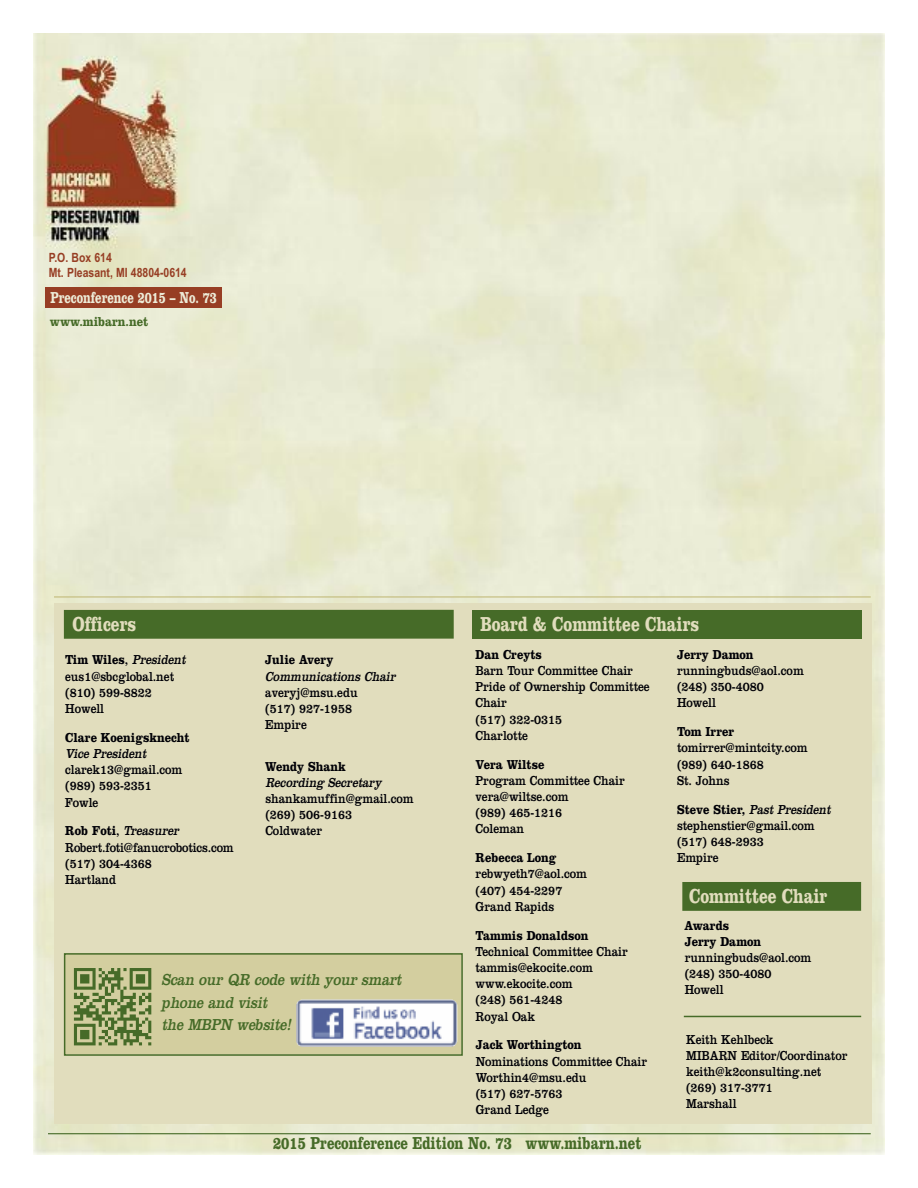
<style>
.page{position:relative;width:918px;height:1188px;background:#fff}
.page>*{position:absolute;margin:0;border:0;box-sizing:border-box;transform-origin:0 0}
.t1{font:700 21px "Clarendon";color:#e1ddbd;scale:.75 1}
.t2{font:700 18px "Clarendon";color:#466b28;scale:.75 1}
.t3{font:italic 16.5px/22.5px "Clarendon";letter-spacing:-.005em;color:#466b28;scale:.85 1}
.t4{font:700 16.5px "Clarendon";color:#edebd7;scale:.7 1}
.t5{font:13.5px/16.2px "Clarendon";color:#000006;scale:.85 1}
.t6{font:700 13.5px/16.2px "Clarendon";color:#000006;scale:.85 1}
.t7{font:italic 13.5px "Clarendon";color:#000006;scale:.85 1}
.t8{font:700 13.5px "Clarendon";color:#466b28;scale:.85 1}
.t9{font:700 12.75px/15.3px "Arial Narrow";color:#973e24}
.s1{font-weight:700}
.s2{font-style:italic}
</style>
<div class="page">
<img style="left:34px;top:34px;width:850px;height:1120px">
<hr style="left:54px;top:596px;width:817px;height:2px;background:#c3bb7b">
<div style="left:54px;top:603px;width:818px;height:521px;background:#e1ddbd"></div>
<div style="left:45px;top:288px;width:177px;height:20px;background:#973e24"></div>
<hr style="left:48px;top:1133px;width:823px;height:1px;background:#466b28">
<div style="left:472px;top:610px;width:389px;height:29px;background:#466b28"></div>
<div style="left:682px;top:882px;width:179px;height:29px;background:#466b28"></div>
<div style="left:64px;top:610px;width:390px;height:29px;background:#466b28"></div>
<hr style="left:684px;top:1016px;width:177px;height:1px;background:#466b28">
<div style="left:65px;top:955px;width:396px;height:99px;background:#d3ce9f"></div>
<div style="left:64px;top:953px;width:399px;height:103px;border:2px solid #466b28"></div>
<img style="left:296px;top:999px;width:161px;height:48px;border-radius:6px">
<svg style="left:74px;top:968px;width:77px;height:77px"></svg>
<p class="t9" style="left:49px;top:250px;width:140px">P.O. Box 614<br>Mt. Pleasant, MI 48804-0614</p>
<p class="t4" style="left:50px;top:292px;width:240px">Preconference 2015 – No. 73</p>
<p class="t8" style="left:50px;top:317px;width:117px">www.mibarn.net</p>
<h1 class="t1" style="left:72px;top:617px;width:87px">Officers</h1>
<p class="t5" style="left:65px;top:653px;width:146px"><span class="s1">Tim Wiles</span>, <span class="s2">President </span>eus1@sbcglobal.net (810) 599-8822<br>Howell</p>
<p class="t6" style="left:65px;top:731px;width:148px">Clare Koenigsknecht</p>
<p class="t7" style="left:65px;top:749px;width:99px">Vice President</p>
<p class="t5" style="left:65px;top:763px;width:139px">clarek13@gmail.com (989) 593-2351<br>Fowle</p>
<p class="t5" style="left:65px;top:824px;width:200px"><span class="s1">Rob Foti</span>, <span class="s2">Treasurer<br></span>Robert.foti@fanucrobotics.com (517) 304-4368<br>Hartland</p>
<p class="t6" style="left:265px;top:653px;width:82px">Julie Avery</p>
<p class="t7" style="left:265px;top:672px;width:157px">Communications Chair</p>
<p class="t5" style="left:265px;top:686px;width:110px">averyj@msu.edu (517) 927-1958<br>Empire</p>
<p class="t6" style="left:265px;top:759px;width:96px">Wendy Shank</p>
<p class="t7" style="left:265px;top:778px;width:141px">Recording Secretary</p>
<p class="t5" style="left:265px;top:792px;width:176px">shankamuffin@gmail.com (269) 506-9163<br>Coldwater</p>
<p class="t3" style="left:162px;top:970px;width:287px">Scan our QR code with your smart p hone and visit<br>the MBPN website!</p>
<h1 class="t1" style="left:480px;top:617px;width:293px">Board &amp; Committee Chairs</h1>
<p class="t6" style="left:476px;top:648px;width:80px">Dan Creyts</p>
<p class="t5" style="left:476px;top:664px;width:206px">Barn Tour Committee Chair<br>Pride of Ownership Committee<br>Chair<br>(517) 322-0315<br>Charlotte</p>
<p class="t6" style="left:476px;top:757px;width:83px">Vera Wiltse</p>
<p class="t5" style="left:476px;top:774px;width:177px">Program Committee Chair vera@wiltse.com<br>(989) 465-1216<br>Coleman</p>
<p class="t6" style="left:476px;top:851px;width:97px">Rebecca Long</p>
<p class="t5" style="left:476px;top:867px;width:133px">rebwyeth7@aol.com (407) 454-2297<br>Grand Rapids</p>
<p class="t6" style="left:476px;top:928px;width:134px">Tammis Donaldson</p>
<p class="t5" style="left:476px;top:945px;width:181px">Technical Committee Chair tammis@ekocite.com www.ekocite.com<br>(248) 561-4248<br>Royal Oak</p>
<p class="t6" style="left:476px;top:1038px;width:126px">Jack Worthington</p>
<p class="t5" style="left:476px;top:1054px;width:203px">Nominations Committee Chair<br>Worthin4@msu.edu<br>(517) 627-5763<br>Grand Ledge</p>
<p class="t6" style="left:677px;top:648px;width:92px">Jerry Damon</p>
<p class="t5" style="left:677px;top:664px;width:151px">runningbuds@aol.com (248) 350-4080<br>Howell</p>
<p class="t6" style="left:677px;top:725px;width:69px">Tom Irrer</p>
<p class="t5" style="left:677px;top:741px;width:155px">tomirrer@mintcity.com (989) 640-1868<br>St. Johns</p>
<p class="t5" style="left:677px;top:802px;width:185px"><span class="s1">Steve Stier,</span> <span class="s2">Past President </span>stephenstier@gmail.com (517) 648-2933<br>Empire</p>
<h1 class="t1" style="left:689px;top:889px;width:186px">Committee Chair</h1>
<p class="t6" style="left:685px;top:919px;width:92px">Awards<br>Jerry Damon</p>
<p class="t5" style="left:685px;top:951px;width:151px">runningbuds@aol.com (248) 350-4080<br>Howell</p>
<p class="t5" style="left:686px;top:1032px;width:191px">Keith Kehlbeck<br>MIBARN Editor/Coordinator keith@k2consulting.net (269) 317-3771<br>Marshall</p>
<h2 class="t2" style="left:273px;top:1137px;width:493px">2015 Preconference Edition No. 73 www.mibarn.net</h2>
</div>
